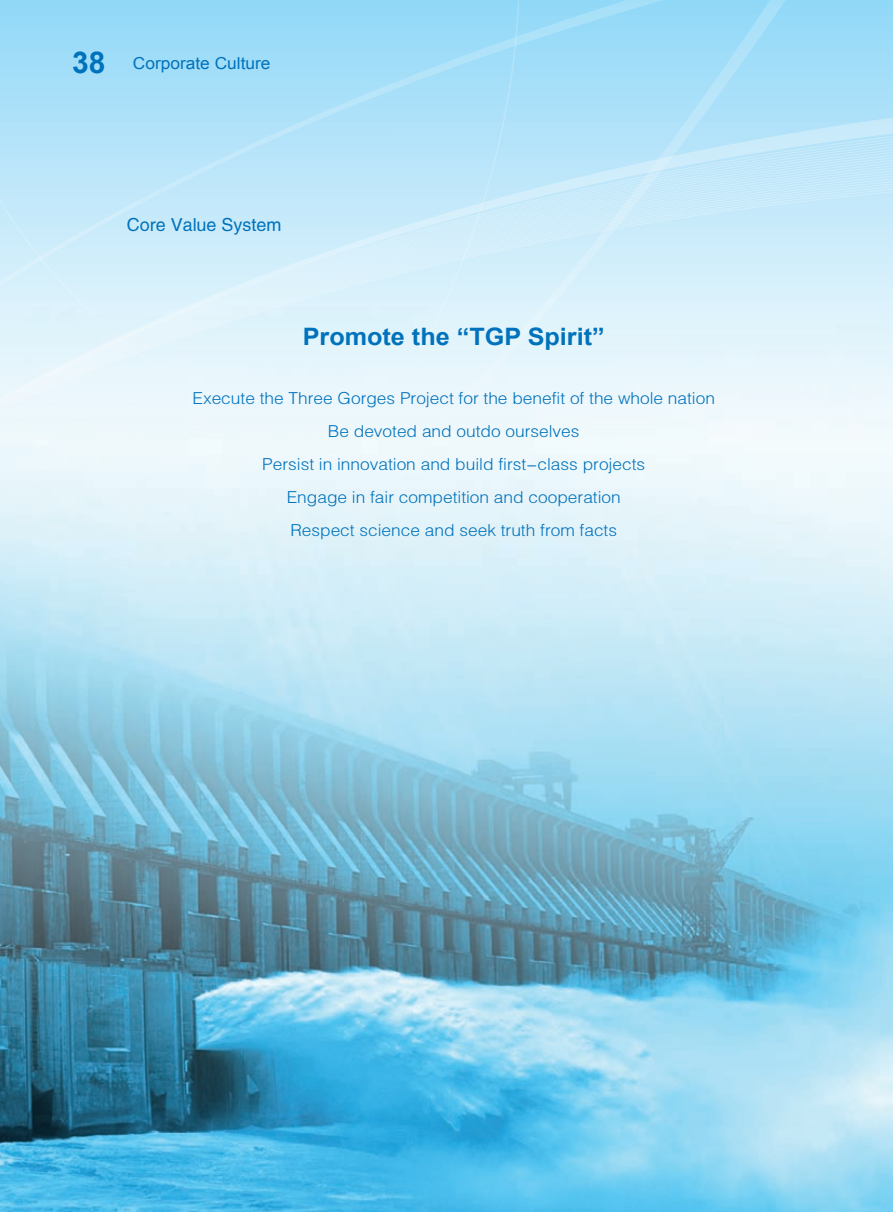
<style>
.page{position:relative;width:893px;height:1212px;background:#fff}
.page>*{position:absolute;margin:0;border:0;box-sizing:border-box;transform-origin:0 0}
.t1{font:700 24px "Arial";color:#0072bc;scale:1.05 1}
.t2{font:18px "FZHTJW GB1 0";color:#0072bc}
.t3{font:16.5px/32.8px "FZZDXJW GB1 0";color:#0072bc;text-align:center;scale:1.05 1}
.t4{font:16.5px "Arial";color:#0072bc;scale:1.05 1}
.s1{font-weight:700;font-size:30px}
</style>
<div class="page">
<div style="left:0;top:0;width:150px;height:40px;background:#95daf8"></div>
<svg style="left:150px;top:0;width:742px;height:215px;background:#ade1f8"></svg>
<svg style="left:269px;top:0;width:251px;height:215px;background:#a3def8"></svg>
<svg style="left:0;top:40px;width:466px;height:175px;background:#b0e2f9"></svg>
<svg style="left:892px;top:0;width:1px;height:215px"></svg>
<img style="left:0;top:215px;width:893px;height:997px">
<p class="t4" style="left:72px;top:53px;width:190px"><span class="s1">38</span> Corporate Culture</p>
<p class="t2" style="left:127px;top:215px;width:156px">Core Value System</p>
<h1 class="t1" style="left:303px;top:321px;width:289px">Promote the “TGP Spirit”</h1>
<p class="t3" style="left:192px;top:383px;width:499px">Execute the Three Gorges Project for the benefit of the whole nation Be devoted and outdo ourselves<br>Persist in innovation and build first-class projects<br>Engage in fair competition and cooperation<br>Respect science and seek truth from facts</p>
</div>
